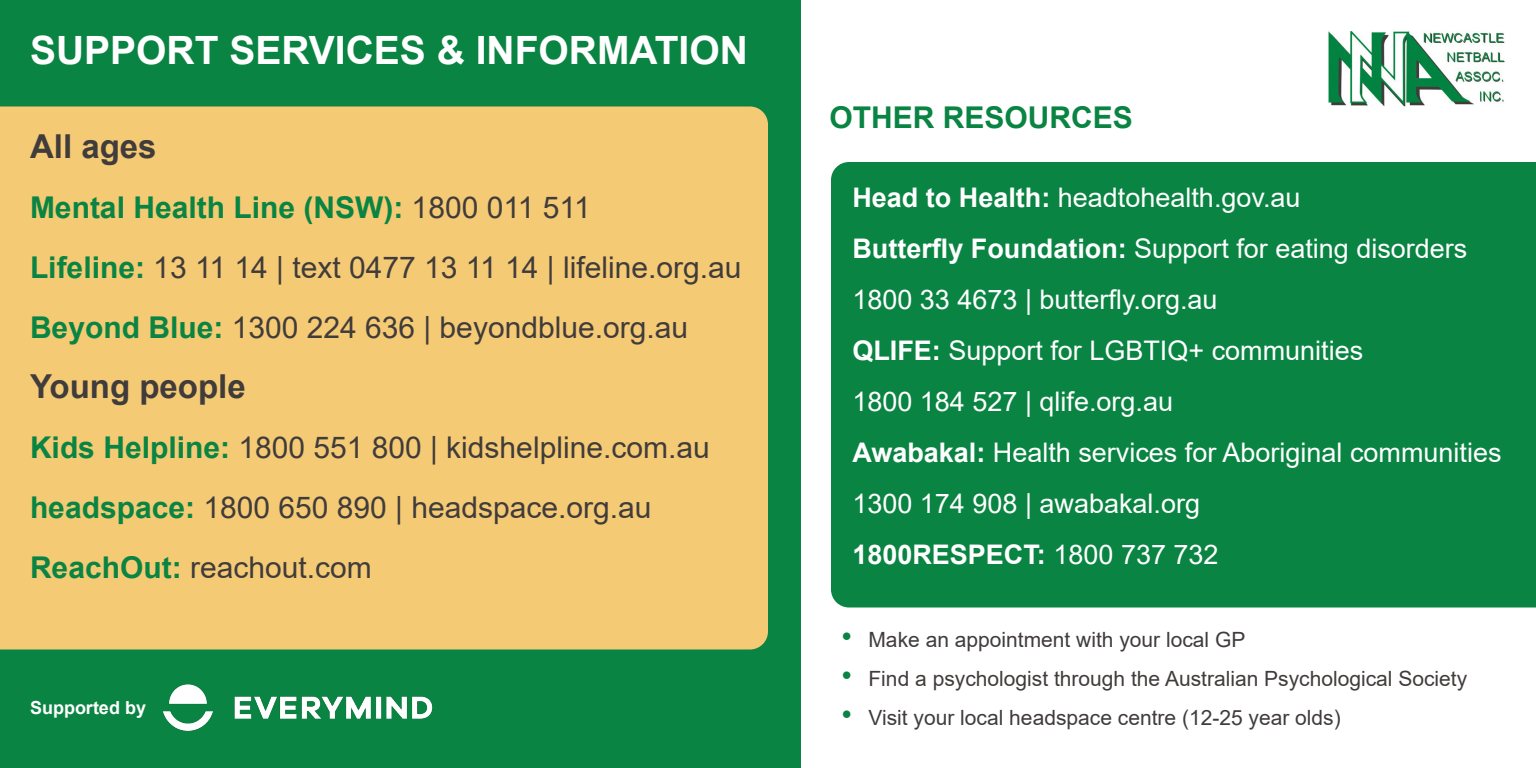
<style>
.page{position:relative;width:1536px;height:768px;background:#fff}
.page>*{position:absolute;margin:0;border:0;box-sizing:border-box;transform-origin:0 0}
.t1{font:700 39px "Arial";color:#fff}
.t2{font:700 33px "Arial";color:#403c3b}
.t3{font:30px/60px "Arial";color:#403c3b}
.t4{font:700 30px "Arial";color:#0a8442}
.t5{font:27px/51px "Arial";color:#fff}
.t6{font:21px "Arial";color:#403c3b}
.t7{font:700 18px "Arial";color:#fff}
.s1{font-weight:700;color:#0a8442}
.s2{font-weight:700}
.s3{font-size:30px;color:#0a8442}
</style>
<div class="page">
<div style="left:0;top:0;width:801px;height:768px;background:#0a8442"></div>
<div style="left:0;top:106px;width:768px;height:544px;background:#f5ca74"></div>
<div style="left:831px;top:162px;width:705px;height:446px;background:#0a8442"></div>
<img style="left:1328px;top:31px;width:177px;height:75px">
<img style="left:162px;top:684px;width:270px;height:47px">
<h1 class="t1" style="left:30px;top:23px;width:719px">SUPPORT SERVICES &amp; INFORMATION</h1>
<p class="t2" style="left:30px;top:124px;width:128px">All ages</p>
<p class="t3" style="left:30px;top:178px;width:713px"><span class="s1">Mental Health Line (NSW):</span> 1800 011 511<br><span class="s1">Lifeline:</span> 13 11 14 | text 0477 13 11 14 | lifeline.org.au<br><span class="s1">Beyond Blue:</span> 1300 224 636 | beyondblue.org.au</p>
<p class="t2" style="left:30px;top:364px;width:217px">Young people</p>
<p class="t3" style="left:30px;top:418px;width:681px"><span class="s1">Kids Helpline:</span> 1800 551 800 | kidshelpline.com.au <span class="s1">headspace:</span> 1800 650 890 | headspace.org.au<br><span class="s1">ReachOut:</span> reachout.com</p>
<p class="t7" style="left:30px;top:695px;width:118px">Supported by</p>
<p class="t4" style="left:830px;top:97px;width:305px">OTHER RESOURCES</p>
<p class="t5" style="left:852px;top:172px;width:651px"><span class="s2">Head to Health:</span> headtohealth.gov.au<br><span class="s2">Butterfly Foundation:</span> Support for eating disorders 1800 33 4673 | butterfly.org.au<br><span class="s2">QLIFE:</span> Support for LGBTIQ+ communities<br>1800 184 527 | qlife.org.au<br><span class="s2">Awabakal:</span> Health services for Aboriginal communities 1300 174 908 | awabakal.org<br><span class="s2">1800RESPECT:</span> 1800 737 732</p>
<p class="t6" style="left:842px;top:626px;width:405px"><span class="s3">•</span> Make an appointment with your local GP</p>
<p class="t6" style="left:842px;top:665px;width:627px"><span class="s3">•</span> Find a psychologist through the Australian Psychological Society</p>
<p class="t6" style="left:842px;top:704px;width:501px"><span class="s3">•</span> Visit your local headspace centre (12-25 year olds)</p>
</div>
